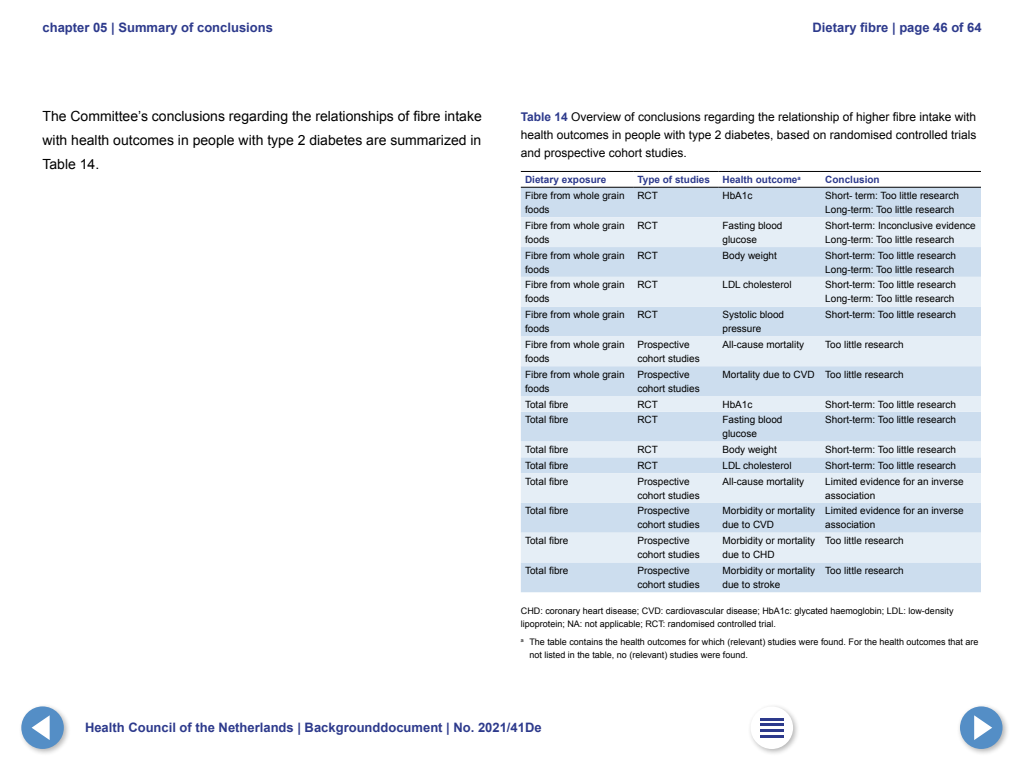
<style>
.page{position:relative;width:1024px;height:768px;background:#fff}
.page>*{position:absolute;margin:0;border:0;box-sizing:border-box;transform-origin:0 0}
.Plat_z_ruimte{font:14px/24px "Arial";color:#000;text-align:justify}
.t1{font:700 13px "Arial";color:#2d3a8c}
.Tabel_Kop{font:12px/18px "Arial";color:#000;text-align:justify}
.Tabeltekst{font:10px/14px "Arial";color:#000}
.Tabeltekst_Vet{font:700 10px "Arial";color:#2d3a8c}
.Brontekst{font:9px/13px "Arial";color:#000}
.TableFootnote{font:9px/13px "Arial";color:#000}
.s1{font-weight:700;color:#2d3a8c}
</style>
<div class="page">
<svg style="left:521px;top:186px;width:460px;height:1px"></svg>
<div style="left:521px;top:188px;width:460px;height:404px;background:#cde"></div>
<svg style="left:521px;top:217px;width:460px;height:345px;background:#d9e6f2"></svg>
<hr style="left:521px;top:171px;width:112px;height:1px;background:#000">
<hr style="left:633px;top:171px;width:85px;height:1px;background:#000">
<hr style="left:718px;top:171px;width:103px;height:1px;background:#000">
<hr style="left:821px;top:171px;width:160px;height:1px;background:#000">
<hr style="left:521px;top:187px;width:112px;height:1px;background:#000">
<hr style="left:633px;top:187px;width:85px;height:1px;background:#000">
<hr style="left:718px;top:187px;width:103px;height:1px;background:#000">
<hr style="left:821px;top:187px;width:160px;height:1px;background:#000">
<div style="left:18px;top:703px;width:53px;height:53px;background:#000;opacity:.3"></div>
<div style="left:21px;top:706px;width:43px;height:43px;background:#548ec6;border-radius:50%"></div>
<svg style="left:32px;top:715px;width:18px;height:25px"></svg>
<div style="left:747px;top:703px;width:53px;height:53px;background:#000;opacity:.3"></div>
<div style="left:751px;top:707px;width:42px;height:42px;background:#fff;border-radius:50%"></div>
<hr style="left:760px;top:718px;width:24px;height:2px;background:#2d3a8c">
<hr style="left:760px;top:724px;width:24px;height:2px;background:#2d3a8c">
<hr style="left:760px;top:730px;width:24px;height:2px;background:#2d3a8c">
<hr style="left:760px;top:735px;width:24px;height:2px;background:#2d3a8c">
<div style="left:957px;top:703px;width:53px;height:53px;background:#000;opacity:.3"></div>
<div style="left:960px;top:706px;width:43px;height:43px;background:#548ec6;border-radius:50%"></div>
<svg style="left:974px;top:715px;width:18px;height:25px"></svg>
<h2 class="t1" style="left:43px;top:19px;width:232px">chapter 05 | Summary of conclusions</h2>
<h2 class="t1" style="left:813px;top:19px;width:171px">Dietary fibre | page 46 of 64</h2>
<p class="Plat_z_ruimte" style="left:43px;top:104px;width:441px">The Committee’s conclusions regarding the relationships of fibre intake with health outcomes in people with type 2 diabetes are summarized in Table 14.</p>
<h2 class="Tabel_Kop" style="left:521px;top:108px;width:457px"><span class="s1">Table 14</span> Overview of conclusions regarding the relationship of higher fibre intake with health outcomes in people with type 2 diabetes, based on randomised controlled trials and prospective cohort studies.</h2>
<p class="Tabeltekst_Vet" style="left:525px;top:173px;width:83px">Dietary exposure</p>
<p class="Tabeltekst_Vet" style="left:637px;top:173px;width:74px">Type of studies</p>
<p class="Tabeltekst_Vet" style="left:722px;top:173px;width:80px">Health outcome<sup>a</sup></p>
<p class="Tabeltekst_Vet" style="left:825px;top:173px;width:56px">Conclusion</p>
<p class="Tabeltekst" style="left:525px;top:189px;width:101px">Fibre from whole grain foods</p>
<p class="Tabeltekst" style="left:637px;top:189px;width:22px">RCT</p>
<p class="Tabeltekst" style="left:722px;top:189px;width:32px">HbA1c</p>
<p class="Tabeltekst" style="left:825px;top:189px;width:135px">Short- term: Too little research</p>
<p class="Tabeltekst" style="left:825px;top:203px;width:131px">Long-term: Too little research</p>
<p class="Tabeltekst" style="left:525px;top:218px;width:101px">Fibre from whole grain foods</p>
<p class="Tabeltekst" style="left:637px;top:218px;width:22px">RCT</p>
<p class="Tabeltekst" style="left:722px;top:218px;width:62px">Fasting blood glucose</p>
<p class="Tabeltekst" style="left:825px;top:218px;width:152px">Short-term: Inconclusive evidence</p>
<p class="Tabeltekst" style="left:825px;top:232px;width:131px">Long-term: Too little research</p>
<p class="Tabeltekst" style="left:525px;top:248px;width:101px">Fibre from whole grain foods</p>
<p class="Tabeltekst" style="left:637px;top:248px;width:22px">RCT</p>
<p class="Tabeltekst" style="left:722px;top:248px;width:56px">Body weight</p>
<p class="Tabeltekst" style="left:825px;top:248px;width:132px">Short-term: Too little research</p>
<p class="Tabeltekst" style="left:825px;top:262px;width:131px">Long-term: Too little research</p>
<p class="Tabeltekst" style="left:525px;top:278px;width:101px">Fibre from whole grain foods</p>
<p class="Tabeltekst" style="left:637px;top:278px;width:22px">RCT</p>
<p class="Tabeltekst" style="left:722px;top:278px;width:71px">LDL cholesterol</p>
<p class="Tabeltekst" style="left:825px;top:278px;width:132px">Short-term: Too little research</p>
<p class="Tabeltekst" style="left:825px;top:292px;width:131px">Long-term: Too little research</p>
<p class="Tabeltekst" style="left:525px;top:308px;width:101px">Fibre from whole grain foods</p>
<p class="Tabeltekst" style="left:637px;top:308px;width:22px">RCT</p>
<p class="Tabeltekst" style="left:722px;top:308px;width:63px">Systolic blood pressure</p>
<p class="Tabeltekst" style="left:825px;top:308px;width:132px">Short-term: Too little research</p>
<p class="Tabeltekst" style="left:525px;top:338px;width:101px">Fibre from whole grain foods</p>
<p class="Tabeltekst" style="left:637px;top:338px;width:64px">Prospective cohort studies</p>
<p class="Tabeltekst" style="left:722px;top:338px;width:83px">All-cause mortality</p>
<p class="Tabeltekst" style="left:825px;top:338px;width:80px">Too little research</p>
<p class="Tabeltekst" style="left:525px;top:367px;width:101px">Fibre from whole grain foods</p>
<p class="Tabeltekst" style="left:637px;top:367px;width:64px">Prospective cohort studies</p>
<p class="Tabeltekst" style="left:722px;top:367px;width:94px">Mortality due to CVD</p>
<p class="Tabeltekst" style="left:825px;top:367px;width:80px">Too little research</p>
<p class="Tabeltekst" style="left:525px;top:397px;width:45px">Total fibre</p>
<p class="Tabeltekst" style="left:637px;top:397px;width:22px">RCT</p>
<p class="Tabeltekst" style="left:722px;top:397px;width:32px">HbA1c</p>
<p class="Tabeltekst" style="left:825px;top:397px;width:132px">Short-term: Too little research</p>
<p class="Tabeltekst" style="left:525px;top:413px;width:45px">Total fibre</p>
<p class="Tabeltekst" style="left:637px;top:413px;width:22px">RCT</p>
<p class="Tabeltekst" style="left:722px;top:413px;width:62px">Fasting blood glucose</p>
<p class="Tabeltekst" style="left:825px;top:413px;width:132px">Short-term: Too little research</p>
<p class="Tabeltekst" style="left:525px;top:443px;width:45px">Total fibre</p>
<p class="Tabeltekst" style="left:637px;top:443px;width:22px">RCT</p>
<p class="Tabeltekst" style="left:722px;top:443px;width:56px">Body weight</p>
<p class="Tabeltekst" style="left:825px;top:443px;width:132px">Short-term: Too little research</p>
<p class="Tabeltekst" style="left:525px;top:458px;width:45px">Total fibre</p>
<p class="Tabeltekst" style="left:637px;top:458px;width:22px">RCT</p>
<p class="Tabeltekst" style="left:722px;top:458px;width:71px">LDL cholesterol</p>
<p class="Tabeltekst" style="left:825px;top:458px;width:132px">Short-term: Too little research</p>
<p class="Tabeltekst" style="left:525px;top:474px;width:45px">Total fibre</p>
<p class="Tabeltekst" style="left:637px;top:474px;width:64px">Prospective cohort studies</p>
<p class="Tabeltekst" style="left:722px;top:474px;width:83px">All-cause mortality</p>
<p class="Tabeltekst" style="left:825px;top:474px;width:140px">Limited evidence for an inverse association</p>
<p class="Tabeltekst" style="left:525px;top:504px;width:45px">Total fibre</p>
<p class="Tabeltekst" style="left:637px;top:504px;width:64px">Prospective cohort studies</p>
<p class="Tabeltekst" style="left:722px;top:504px;width:94px">Morbidity or mortality due to CVD</p>
<p class="Tabeltekst" style="left:825px;top:504px;width:140px">Limited evidence for an inverse association</p>
<p class="Tabeltekst" style="left:525px;top:534px;width:45px">Total fibre</p>
<p class="Tabeltekst" style="left:637px;top:534px;width:64px">Prospective cohort studies</p>
<p class="Tabeltekst" style="left:722px;top:534px;width:94px">Morbidity or mortality due to CHD</p>
<p class="Tabeltekst" style="left:825px;top:534px;width:80px">Too little research</p>
<p class="Tabeltekst" style="left:525px;top:564px;width:45px">Total fibre</p>
<p class="Tabeltekst" style="left:637px;top:564px;width:64px">Prospective cohort studies</p>
<p class="Tabeltekst" style="left:722px;top:564px;width:94px">Morbidity or mortality due to stroke</p>
<p class="Tabeltekst" style="left:825px;top:564px;width:80px">Too little research</p>
<p class="Brontekst" style="left:521px;top:604px;width:434px">CHD: coronary heart disease; CVD: cardiovascular disease; HbA1c: glycated haemoglobin; LDL: low-density lipoprotein; NA: not applicable; RCT: randomised controlled trial.</p>
<p class="TableFootnote" style="left:529px;top:636px;width:451px;text-indent:-9px"><sup>a</sup> The table contains the health outcomes for which (relevant) studies were found. For the health outcomes that are not listed in the table, no (relevant) studies were found.</p>
<h2 class="t1" style="left:85px;top:719px;width:458px">Health Council of the Netherlands | Backgrounddocument | No. 2021/41De</h2>
</div>
